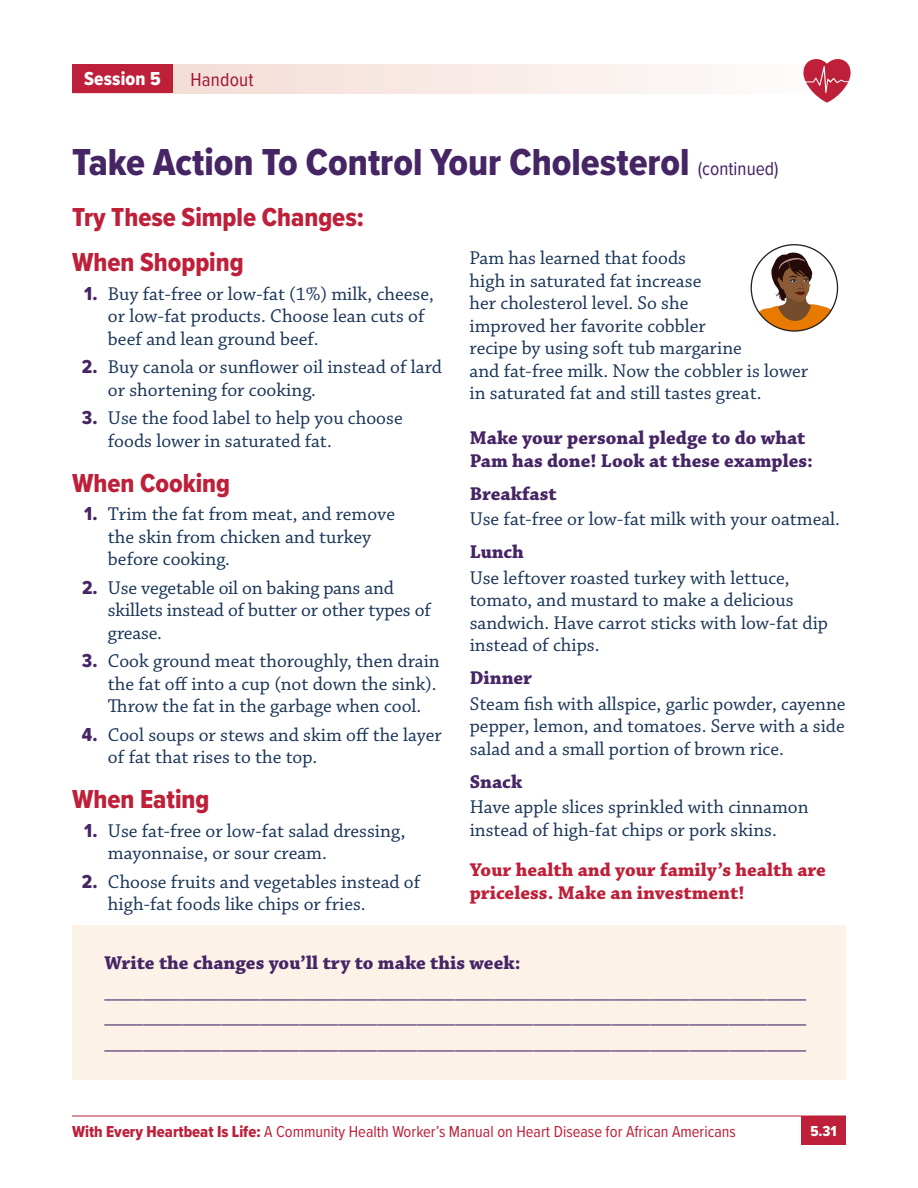
<style>
.page{position:relative;width:918px;height:1188px;background:#fff}
.page>*{position:absolute;margin:0;border:0;box-sizing:border-box;transform-origin:0 0}
.t1{font:39px "Proxima Nova Cond Extrabld";color:#462565}
.t2{font:27px "Proxima Nova Cond Extrabld";color:#be1f39}
.t3{font:19.5px/22.5px "Chaparral Pro";color:#1a3557}
.t4{font:19.5px/25.5px "Chaparral Pro";color:#462565;text-align:justify}
.t5{font:700 19.5px/22.5px "Chaparral Pro";color:#462565}
.t6{font:700 19.5px/22.5px "Chaparral Pro";color:#be1f39}
.t7{font:19.5px "Proxima Nova Cond Extrabld";letter-spacing:.01em;color:#fff}
.t8{font:19.5px "Proxima Nova Cond";letter-spacing:.01em;color:#a0162e}
.t9{font:16.5px "Proxima Nova Cond";color:#be1f39}
.t10{font:15px "Proxima Nova Cond Extrabld";color:#fff}
.s1{font-family:"Proxima Nova Cond";font-size:19.5px}
.s2{font-family:"Proxima Nova Cond Extrabld";color:#462565}
.s3{font-family:"Proxima Nova Cond Extrabld"}
</style>
<div class="page">
<svg style="left:173px;top:64px;width:519px;height:29px"></svg>
<div style="left:72px;top:64px;width:101px;height:29px;background:#be1f39"></div>
<svg style="left:803px;top:59px;width:48px;height:44px"></svg>
<svg style="left:751px;top:252px;width:87px;height:78px"></svg>
<div style="left:72px;top:925px;width:774px;height:155px;background:#fcf2e8"></div>
<hr style="left:72px;top:1116px;width:774px;height:1px;background:#be1f39">
<div style="left:801px;top:1116px;width:45px;height:28px;background:#be1f39"></div>
<p class="t7" style="left:84px;top:64px;width:78px">Session 5</p>
<p class="t8" style="left:191px;top:65px;width:65px">Handout</p>
<h1 class="t1" style="left:72px;top:133px;width:708px">Take Action To Control Your Cholesterol <span class="s1">(continued)</span></h1>
<p class="t2" style="left:72px;top:197px;width:293px">Try These Simple Changes:</p>
<h2 class="t2" style="left:72px;top:242px;width:173px">When Shopping</h2>
<p class="t3" style="left:108px;top:283px;width:327px;text-indent:-24px"><span class="s2">1.</span> Buy fat-free or low-fat (1%) milk, cheese, or low-fat products. Choose lean cuts of beef and lean ground beef.</p>
<p class="t3" style="left:108px;top:357px;width:335px;text-indent:-26px"><span class="s2">2.</span> Buy canola or sunflower oil instead of lard or shortening for cooking.</p>
<p class="t3" style="left:108px;top:408px;width:296px;text-indent:-26px"><span class="s2">3.</span> Use the food label to help you choose foods lower in saturated fat.</p>
<h2 class="t2" style="left:72px;top:463px;width:160px">When Cooking</h2>
<p class="t3" style="left:108px;top:504px;width:289px;text-indent:-24px"><span class="s2">1.</span> Trim the fat from meat, and remove the skin from chicken and turkey before cooking.</p>
<p class="t3" style="left:108px;top:577px;width:324px;text-indent:-26px"><span class="s2">2.</span> Use vegetable oil on baking pans and skillets instead of butter or other types of grease.</p>
<p class="t3" style="left:108px;top:651px;width:333px;text-indent:-26px"><span class="s2">3.</span> Cook ground meat thoroughly, then drain the fat off into a cup (not down the sink).<br>Throw the fat in the garbage when cool.</p>
<p class="t3" style="left:108px;top:724px;width:335px;text-indent:-26px"><span class="s2">4.</span> Cool soups or stews and skim off the layer of fat that rises to the top.</p>
<h2 class="t2" style="left:72px;top:779px;width:139px">When Eating</h2>
<p class="t3" style="left:108px;top:820px;width:299px;text-indent:-24px"><span class="s2">1.</span> Use fat-free or low-fat salad dressing, mayonnaise, or sour cream.</p>
<p class="t3" style="left:108px;top:871px;width:314px;text-indent:-26px"><span class="s2">2.</span> Choose fruits and vegetables instead of high-fat foods like chips or fries.</p>
<p class="t3" style="left:470px;top:248px;width:340px">Pam has learned that foods<br>high in saturated fat increase<br>her cholesterol level. So she<br>improved her favorite cobbler<br>recipe by using soft tub margarine<br>and fat-free milk. Now the cobbler is lower in saturated fat and still tastes great.</p>
<p class="t5" style="left:470px;top:427px;width:345px">Make your personal pledge to do what<br>Pam has done! Look at these examples:</p>
<h3 class="t5" style="left:470px;top:483px;width:89px">Breakfast</h3>
<p class="t3" style="left:470px;top:508px;width:372px">Use fat-free or low-fat milk with your oatmeal.</p>
<h3 class="t5" style="left:470px;top:541px;width:56px">Lunch</h3>
<p class="t3" style="left:470px;top:567px;width:360px">Use leftover roasted turkey with lettuce, tomato, and mustard to make a delicious sandwich. Have carrot sticks with low-fat dip instead of chips.</p>
<h3 class="t5" style="left:470px;top:667px;width:64px">Dinner</h3>
<p class="t3" style="left:470px;top:693px;width:377px;text-align:justify">Steam fish with allspice, garlic powder, cayenne pepper, lemon, and tomatoes. Serve with a side salad and a small portion of brown rice.</p>
<h3 class="t5" style="left:470px;top:771px;width:54px">Snack</h3>
<p class="t3" style="left:470px;top:797px;width:340px">Have apple slices sprinkled with cinnamon instead of high-fat chips or pork skins.</p>
<p class="t6" style="left:470px;top:859px;width:358px">Your health and your family’s health are priceless. Make an investment!</p>
<p class="t5" style="left:104px;top:952px;width:418px">Write the changes you’ll try to make this week:</p>
<p class="t4" style="left:104px;top:979px;width:703px">________________________________________________________________________ ________________________________________________________________________ ________________________________________________________________________</p>
<p class="t9" style="left:72px;top:1120px;width:665px"><span class="s3">With Every Heartbeat Is Life:</span> A Community Health Worker’s Manual on Heart Disease for African Americans</p>
<p class="t10" style="left:810px;top:1120px;width:28px">5.31</p>
</div>
